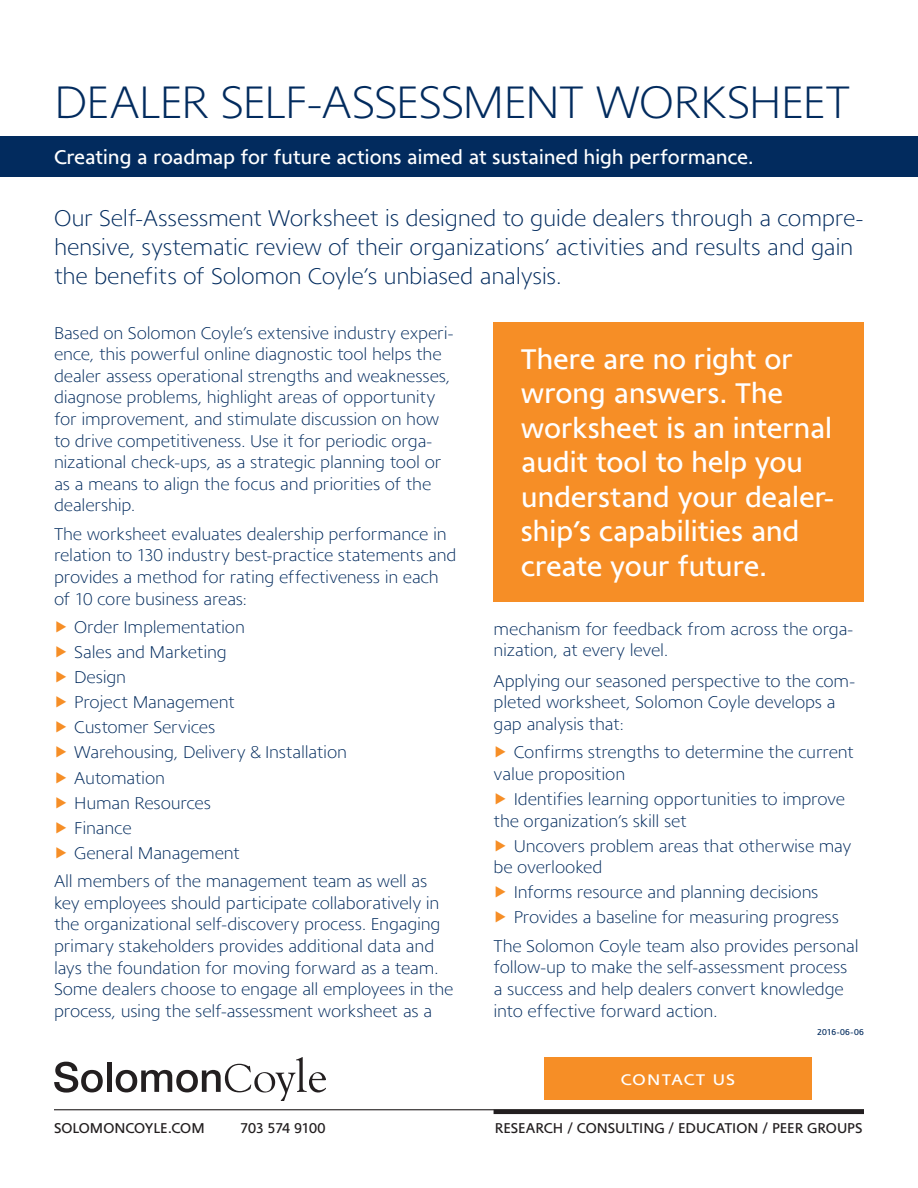
<style>
.page{position:relative;width:918px;height:1188px;background:#fff}
.page>*{position:absolute;margin:0;border:0;box-sizing:border-box;transform-origin:0 0}
.t1{font:300 48px "Coleface";letter-spacing:-.02em;color:#022b5e}
.t2{font:500 30px/34.5px "Coleface";letter-spacing:-.015em;color:#fff}
.t3{font:300 24px/28.8px "Coleface";letter-spacing:-.015em;color:#022b5e}
.t4{font:500 21px "Coleface";letter-spacing:-.015em;color:#fff}
.t5{font:300 18px/21.6px "Coleface";letter-spacing:-.01em;color:#022b5e}
.t6{font:500 16.2px "Coleface";letter-spacing:.07em;color:#fff;scale:1.11 1}
.t7{font:500 15px "Coleface";color:#231f20}
.t8{font:500 15px "Coleface";letter-spacing:-.03em;color:#231f20}
.t9{font:500 9px "Coleface";letter-spacing:.01em;color:#022b5e}
.s1{color:#f68e26}
</style>
<div class="page">
<div style="left:494px;top:322px;width:370px;height:280px;background:#f68e26"></div>
<div style="left:0;top:136px;width:918px;height:41px;background:#022b5e"></div>
<hr style="left:54px;top:1109px;width:810px;height:1px;background:#231f20">
<div style="left:544px;top:1057px;width:268px;height:42px;background:#f68e26"></div>
<hr style="left:494px;top:1110px;width:370px;height:4px;background:#231f20">
<svg style="left:54px;top:1062px;width:49px;height:31px"></svg>
<div style="left:107px;top:1062px;width:5px;height:30px;background:#231f20"></div>
<svg style="left:116px;top:1057px;width:210px;height:44px"></svg>
<h1 class="t1" style="left:54px;top:84px;width:798px">DEALER SELF-ASSESSMENT WORKSHEET</h1>
<p class="t4" style="left:54px;top:149px;width:701px">Creating a roadmap for future actions aimed at sustained high performance.</p>
<h3 class="t3" style="left:54px;top:206px;width:811px">Our Self-Assessment Worksheet is designed to guide dealers through a compre&shy;hensive, systematic review of their organizations’ activities and results and gain the benefits of Solomon Coyle’s unbiased analysis.</h3>
<p class="t5" style="left:54px;top:323px;width:401px">Based on Solomon Coyle’s extensive industry experi&shy;ence, this powerful online diagnostic tool helps the dealer assess operational strengths and weaknesses, diagnose problems, highlight areas of opportunity for improvement, and stimulate discussion on how to drive competitiveness. Use it for periodic orga&shy;nizational check-ups, as a strategic planning tool or as a means to align the focus and priorities of the dealership.</p>
<p class="t5" style="left:54px;top:524px;width:404px">The worksheet evaluates dealership performance in relation to 130 industry best-practice statements and provides a method for rating effectiveness in each of 10 core business areas:</p>
<p class="t5" style="left:54px;top:616px;width:295px;line-height:25px"><span class="s1">▶</span> Order Implementation<br><span class="s1">▶</span> Sales and Marketing<br><span class="s1">▶</span> Design<br><span class="s1">▶</span> Project Management<br><span class="s1">▶</span> Customer Services<br><span class="s1">▶</span> Warehousing, Delivery &amp; Installation <span class="s1">▶</span> Automation<br><span class="s1">▶</span> Human Resources<br><span class="s1">▶</span> Finance<br><span class="s1">▶</span> General Management</p>
<p class="t5" style="left:54px;top:872px;width:401px">All members of the management team as well as key employees should participate collaboratively in the organizational self-discovery process. Engaging primary stakeholders provides additional data and lays the foundation for moving forward as a team.<br>Some dealers choose to engage all employees in the process, using the self-assessment worksheet as a</p>
<h2 class="t2" style="left:521px;top:344px;width:314px">There are no right or wrong answers. The worksheet is an internal audit tool to help you understand your dealer&shy;ship’s capabilities and create your future.</h2>
<p class="t5" style="left:494px;top:619px;width:361px">mechanism for feedback from across the orga&shy;nization, at every level.</p>
<p class="t5" style="left:494px;top:671px;width:363px">Applying our seasoned perspective to the com&shy;pleted worksheet, Solomon Coyle develops a gap analysis that:</p>
<p class="t5" style="left:494px;top:743px;width:362px"><span class="s1">▶</span> Confirms strengths to determine the current value proposition</p>
<p class="t5" style="left:494px;top:790px;width:353px"><span class="s1">▶</span> Identifies learning opportunities to improve the organization’s skill set</p>
<p class="t5" style="left:494px;top:836px;width:360px"><span class="s1">▶</span> Uncovers problem areas that otherwise may be overlooked</p>
<p class="t5" style="left:494px;top:881px;width:347px;line-height:25px"><span class="s1">▶</span> Informs resource and planning decisions<br><span class="s1">▶</span> Provides a baseline for measuring progress</p>
<p class="t5" style="left:494px;top:936px;width:367px">The Solomon Coyle team also provides personal follow-up to make the self-assessment process a success and help dealers convert knowledge into effective forward action.</p>
<p class="t6" style="left:621px;top:1073px;width:105px">CONTACT US</p>
<p class="t9" style="left:817px;top:1028px;width:48px">2016-06-06</p>
<p class="t7" style="left:54px;top:1122px;width:152px">SOLOMONCOYLE.COM</p>
<p class="t8" style="left:240px;top:1122px;width:87px">703 574 9100</p>
<p class="t7" style="left:495px;top:1122px;width:369px">RESEARCH / CONSULTING / EDUCATION / PEER GROUPS</p>
</div>
